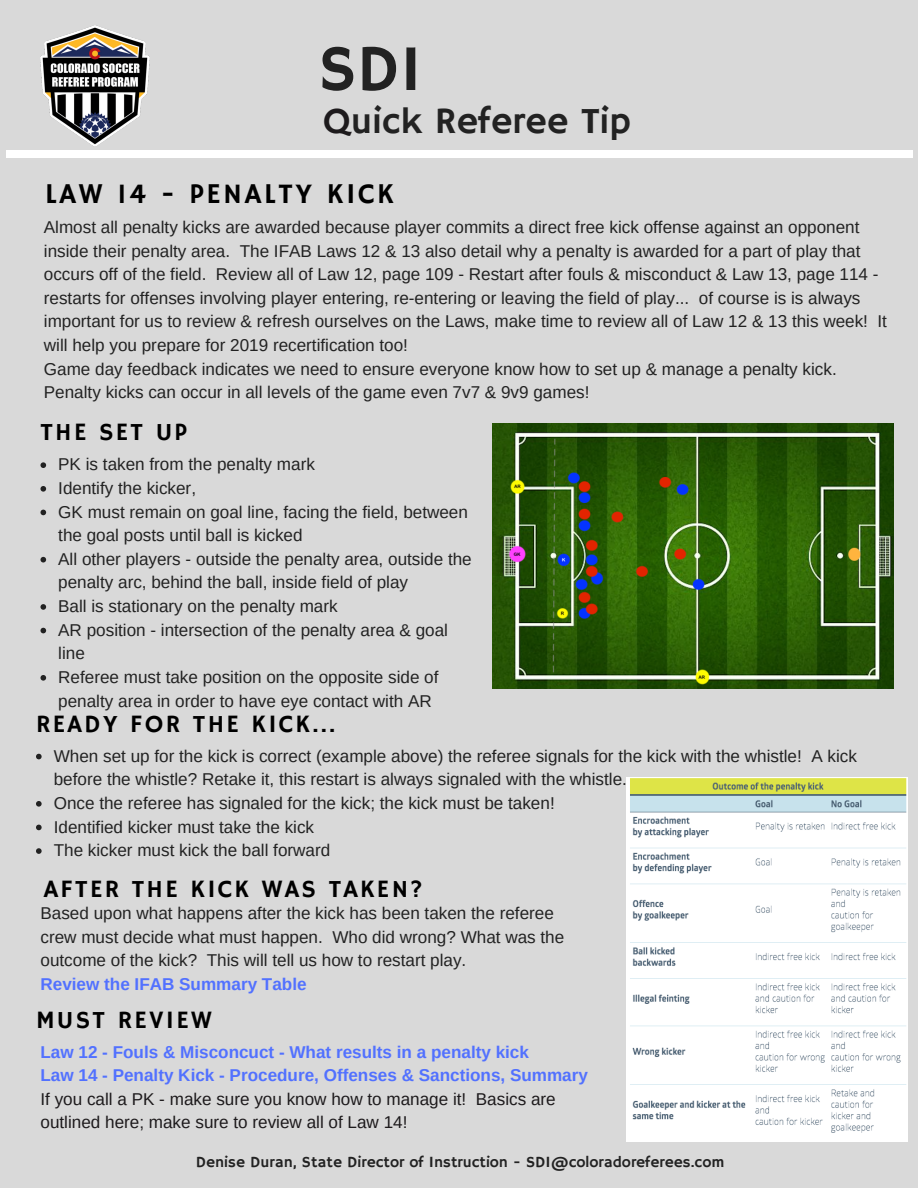
<style>
.page{position:relative;width:918px;height:1188px;background:#d9d9d9}
.page>*{position:absolute;margin:0;border:0;box-sizing:border-box;transform-origin:0 0}
.t1{font:65.4px "Hammersmith One";color:#222}
.t2{font:37.35px "Hammersmith One";color:#222}
.t3{font:28.65px "Hammersmith One";letter-spacing:.09em;color:#000}
.t4{font:24.9px "Hammersmith One";letter-spacing:.09em;color:#000}
.t5{font:17.1px/23.7px "Arimo";color:#222}
.t6{font:700 17.1px/23.7px "Arimo";color:#5271ff}
.t7{font:17.1px/23.7px "Arimo";color:#1d1a1c}
.t8{font:15.6px "Hammersmith One";color:#222}
.s1{color:#1d1a1c}
</style>
<div class="page">
<img style="left:40px;top:26px;width:110px;height:120px">
<svg style="left:40px;top:462px;width:6px;height:6px"></svg>
<svg style="left:40px;top:486px;width:6px;height:6px"></svg>
<svg style="left:40px;top:510px;width:6px;height:5px"></svg>
<svg style="left:40px;top:557px;width:6px;height:5px"></svg>
<svg style="left:40px;top:604px;width:6px;height:6px"></svg>
<svg style="left:40px;top:628px;width:6px;height:5px"></svg>
<svg style="left:40px;top:675px;width:6px;height:6px"></svg>
<svg style="left:36px;top:754px;width:6px;height:5px"></svg>
<svg style="left:36px;top:801px;width:6px;height:6px"></svg>
<svg style="left:36px;top:825px;width:6px;height:5px"></svg>
<svg style="left:36px;top:848px;width:6px;height:6px"></svg>
<div style="left:6px;top:150px;width:46px;height:8px;background:#fff"></div>
<div style="left:867px;top:150px;width:46px;height:8px;background:#fff"></div>
<div style="left:50px;top:150px;width:317px;height:8px;background:#fff"></div>
<div style="left:366px;top:150px;width:317px;height:8px;background:#fff"></div>
<div style="left:682px;top:150px;width:187px;height:8px;background:#fff"></div>
<img style="left:493px;top:423px;width:400px;height:265px">
<img style="left:627px;top:777px;width:281px;height:365px">
<h1 class="t1" style="left:318px;top:31px;width:105px">SDI</h1>
<h2 class="t2" style="left:323px;top:99px;width:309px"><span class="s1">Q</span>uick Referee Tip</h2>
<h3 class="t3" style="left:45px;top:177px;width:350px">LAW 14 - PENALTY KICK</h3>
<p class="t5" style="left:44px;top:215px;width:845px">Almost all penalty kicks are awarded because player commits a direct free kick offense against an opponent inside their penalty area. The IFAB Laws 12 &amp; 13 also detail why a penalty is awarded for a part of play that occurs off of the field. Review all of Law 12, page 109 - Restart after fouls &amp; misconduct &amp; Law 13, page 114 - restarts for offenses involving player entering, re-entering or leaving the field of play... of course is is always important for us to review &amp; refresh ourselves on the Laws, make time to review all of Law 12 &amp; 13 this week! It will help you prepare for 2019 recertification too!<br>Game day feedback indicates we need to ensure everyone know how to set up &amp; manage a penalty kick.<br>Penalty kicks can occur in all levels of the game even 7v7 &amp; 9v9 games!</p>
<h3 class="t4" style="left:40px;top:417px;width:148px">THE SET UP</h3>
<p class="t5" style="left:58px;top:452px;width:415px">PK is taken from the penalty mark<br>Identify the kicker,<br>GK must remain on goal line, facing the field, between the goal posts until ball is kicked<br>All other players - outside the penalty area, outside the penalty arc, behind the ball, inside field of play<br>Ball is stationary on the penalty mark<br>AR position - intersection of the penalty area &amp; goal line<br>Referee must take position on the opposite side of penalty area in order to have eye contact with AR</p>
<p class="t5" style="left:54px;top:744px;width:805px">When set up for the kick is correct (example above) the referee signals for the kick with the whistle! A kick before the whistle? Retake it, this restart is always signaled with the whistle.<br>Once the referee has signaled for the kick; the kick must be taken!<br>Identified kicker must take the kick<br>The kicker must kick the ball forward</p>
<h3 class="t4" style="left:36px;top:710px;width:301px">READY FOR THE KICK...</h3>
<h3 class="t4" style="left:44px;top:874px;width:381px">AFTER THE KICK WAS TAKEN?</h3>
<p class="t5" style="left:40px;top:901px;width:525px">Based upon what happens after the kick has been taken the referee crew must decide what must happen. Who did wrong? What was the outcome of the kick? This will tell us how to restart play.</p>
<p class="t6" style="left:40px;top:972px;width:268px">Review the IFAB Summary Table</p>
<h3 class="t4" style="left:36px;top:1006px;width:177px">MUST REVIEW</h3>
<p class="t6" style="left:40px;top:1040px;width:549px">Law 12 - Fouls &amp; Misconcuct - What results in a penalty kick<br>Law 14 - Penalty Kick - Procedure, Offenses &amp; Sanctions, Summary</p>
<p class="t7" style="left:40px;top:1087px;width:517px">If you call a PK - make sure you know how to manage it! Basics are outlined here; make sure to review all of Law 14!</p>
<p class="t8" style="left:196px;top:1153px;width:530px">Denise Duran, State Director of Instruction - SDI@coloradoreferees.com</p>
</div>
